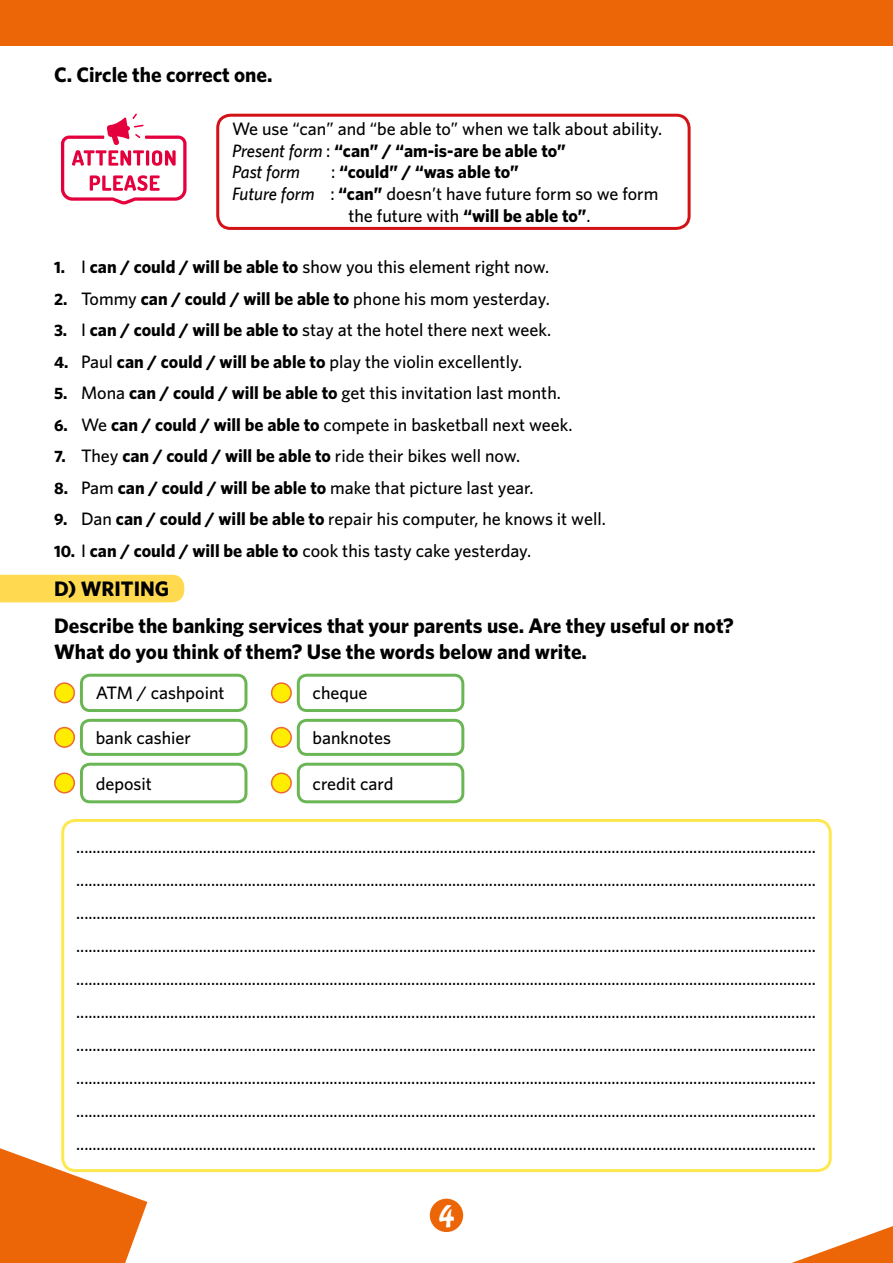
<style>
.page{position:relative;width:893px;height:1263px;background:#fff}
.page>*{position:absolute;margin:0;border:0;box-sizing:border-box;transform-origin:0 0}
.t1{font:27px "Hobo Std";color:#fff}
.t2{font:700 21px/25.5px "Whitney";color:#000}
.t3{font:500 18px/33px "Whitney";color:#000}
.t4{font:700 18px "Whitney";color:#000}
.s1{font-style:italic}
.s2{font-weight:700}
.s3{font-weight:500}
.s4{font-weight:700;font-size:16.5px}
</style>
<div class="page">
<div style="left:0;top:0;width:893px;height:46px;background:#ec6608"></div>
<div style="left:430px;top:1199px;width:33px;height:33px;background:#ec6608;border-radius:50%"></div>
<svg style="left:0;top:1148px;width:147px;height:115px"></svg>
<svg style="left:792px;top:1226px;width:101px;height:37px"></svg>
<div style="left:216px;top:114px;width:475px;height:116px;border:3px solid #d31216;border-radius:13px"></div>
<div style="left:0;top:575px;width:184px;height:27px;background:#ffda51"></div>
<div style="left:80px;top:719px;width:167px;height:37px;border:3px solid #6ab655;border-radius:9px"></div>
<div style="left:297px;top:719px;width:167px;height:37px;border:3px solid #6ab655;border-radius:9px"></div>
<div style="left:80px;top:763px;width:167px;height:40px;border:3px solid #6ab655;border-radius:9px"></div>
<div style="left:297px;top:763px;width:167px;height:40px;border:3px solid #6ab655;border-radius:9px"></div>
<div style="left:80px;top:674px;width:167px;height:38px;border:3px solid #6ab655;border-radius:9px"></div>
<div style="left:297px;top:674px;width:167px;height:38px;border:3px solid #6ab655;border-radius:9px"></div>
<div style="left:55px;top:683px;width:19px;height:20px;background:#ffed00;border-radius:50%"></div>
<div style="left:54px;top:682px;width:21px;height:21px;border:2px solid #ed6a30;border-radius:50%"></div>
<div style="left:272px;top:683px;width:19px;height:20px;background:#ffed00;border-radius:50%"></div>
<div style="left:271px;top:682px;width:21px;height:21px;border:2px solid #ed6a30;border-radius:50%"></div>
<div style="left:55px;top:728px;width:19px;height:19px;background:#ffed00;border-radius:50%"></div>
<div style="left:54px;top:727px;width:21px;height:21px;border:2px solid #ed6a30;border-radius:50%"></div>
<div style="left:272px;top:728px;width:19px;height:19px;background:#ffed00;border-radius:50%"></div>
<div style="left:271px;top:727px;width:21px;height:21px;border:2px solid #ed6a30;border-radius:50%"></div>
<div style="left:55px;top:773px;width:19px;height:20px;background:#ffed00;border-radius:50%"></div>
<div style="left:54px;top:772px;width:21px;height:21px;border:2px solid #ed6a30;border-radius:50%"></div>
<div style="left:272px;top:773px;width:19px;height:20px;background:#ffed00;border-radius:50%"></div>
<div style="left:271px;top:772px;width:21px;height:21px;border:2px solid #ed6a30;border-radius:50%"></div>
<svg style="left:61px;top:114px;width:126px;height:90px"></svg>
<div style="left:61px;top:819px;width:771px;height:353px;border:3px solid #ffe84f;border-radius:13px"></div>
<p class="t2" style="left:54px;top:61px;width:220px">C. Circle the correct one.</p>
<p class="t3" style="left:232px;top:118px;width:432px;line-height:21.6px">We use “can” and “be able to” when we talk about ability.<br><span class="s1">Present form</span> : <span class="s2">“can” / “am-is-are be able to”<br></span><span class="s1">Past form</span></p>
<p class="t4" style="left:331px;top:161px;width:189px"><span class="s3">:</span> “could” / “was able to”</p>
<p class="t3" style="left:232px;top:177px;width:428px"><span class="s1">Future form</span> : <span class="s2">“can”</span> doesn’t have future form so we form</p>
<p class="t3" style="left:348px;top:198px;width:244px">the future with <span class="s2">“will be able to”</span>.</p>
<p class="t3" style="left:54px;top:250px;width:497px"><span class="s4">1.</span> I <span class="s2">can / could / will be able to</span> show you this element right now.</p>
<p class="t3" style="left:54px;top:281px;width:497px"><span class="s4">2.</span> Tommy <span class="s2">can / could / will be able to</span> phone his mom yesterday.</p>
<p class="t3" style="left:54px;top:313px;width:499px"><span class="s4">3.</span> I <span class="s2">can / could / will be able to</span> stay at the hotel there next week.</p>
<p class="t3" style="left:54px;top:344px;width:470px"><span class="s4">4.</span> Paul <span class="s2">can / could / will be able to</span> play the violin excellently.</p>
<p class="t3" style="left:54px;top:376px;width:508px"><span class="s4">5.</span> Mona <span class="s2">can / could / will be able to</span> get this invitation last month.</p>
<p class="t3" style="left:54px;top:407px;width:520px"><span class="s4">6.</span> We <span class="s2">can / could / will be able to</span> compete in basketball next week.</p>
<p class="t3" style="left:54px;top:439px;width:468px"><span class="s4">7.</span> They <span class="s2">can / could / will be able to</span> ride their bikes well now.</p>
<p class="t3" style="left:54px;top:470px;width:481px"><span class="s4">8.</span> Pam <span class="s2">can / could / will be able to</span> make that picture last year.</p>
<p class="t3" style="left:54px;top:502px;width:553px"><span class="s4">9.</span> Dan <span class="s2">can / could / will be able to</span> repair his computer, he knows it well.</p>
<p class="t3" style="left:54px;top:533px;width:479px"><span class="s4">10.</span> I <span class="s2">can / could / will be able to</span> cook this tasty cake yesterday.</p>
<p class="t2" style="left:54px;top:575px;width:117px">D) WRITING</p>
<p class="t2" style="left:54px;top:612px;width:681px">Describe the banking services that your parents use. Are they useful or not?<br>What do you think of them? Use the words below and write.</p>
<p class="t3" style="left:96px;top:676px;width:130px">ATM / cashpoint</p>
<p class="t3" style="left:313px;top:676px;width:56px">cheque</p>
<p class="t3" style="left:96px;top:721px;width:97px">bank cashier</p>
<p class="t3" style="left:313px;top:721px;width:80px">banknotes</p>
<p class="t3" style="left:96px;top:766px;width:58px">deposit</p>
<p class="t3" style="left:313px;top:766px;width:82px">credit card</p>
<p class="t3" style="left:76px;top:830px;width:741px;text-align:justify">..................................................................................................................................................................................... ..................................................................................................................................................................................... ..................................................................................................................................................................................... ..................................................................................................................................................................................... ..................................................................................................................................................................................... ..................................................................................................................................................................................... ..................................................................................................................................................................................... ..................................................................................................................................................................................... ..................................................................................................................................................................................... .....................................................................................................................................................................................</p>
<h1 class="t1" style="left:439px;top:1197px;width:17px">4</h1>
</div>
